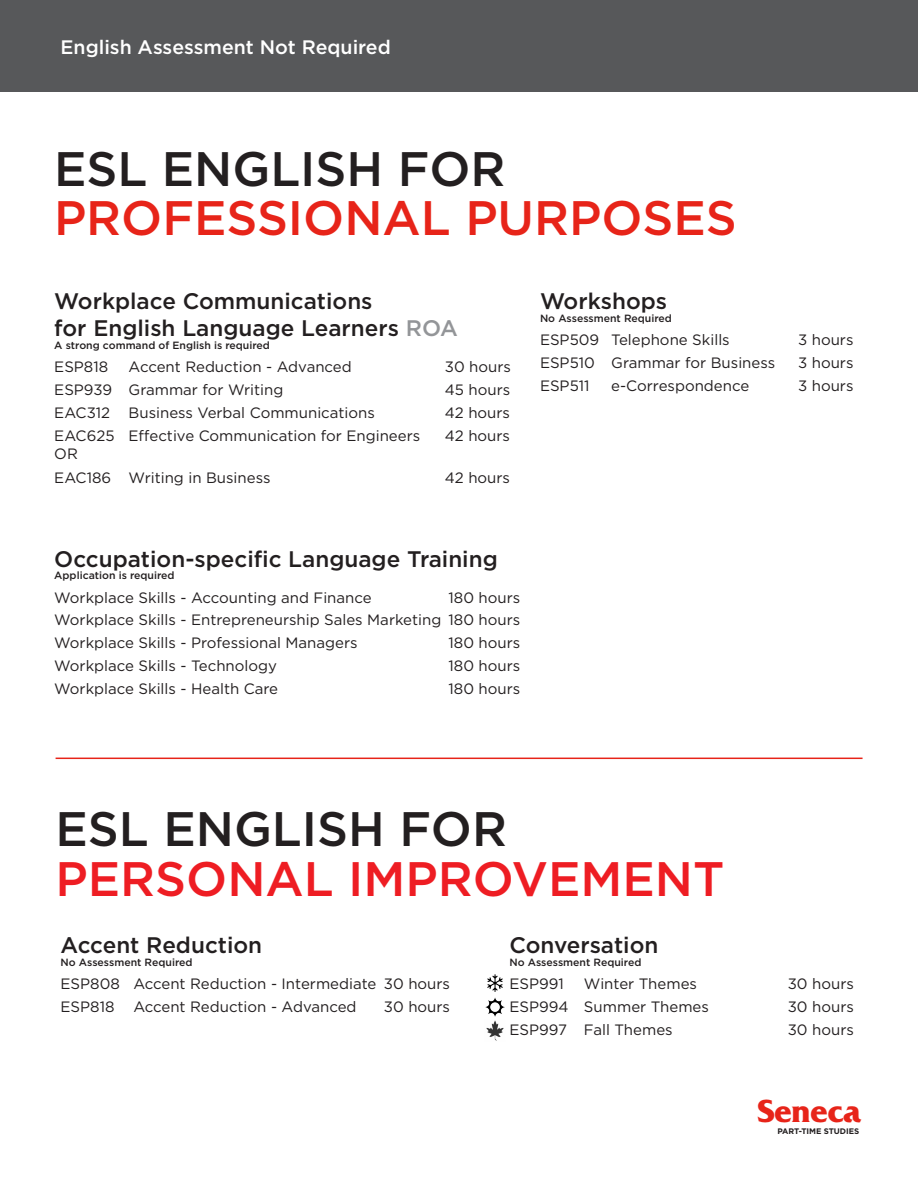
<style>
.page{position:relative;width:918px;height:1188px;background:#fff}
.page>*{position:absolute;margin:0;border:0;box-sizing:border-box;transform-origin:0 0}
.Header_Other_1{font:500 48.45px/49.5px "Gotham";color:#ee1d23}
.Header_Other_1-2{font:500 48.45px "Gotham";color:#e72419}
.Header_Other_1-3{font:500 48.45px "Gotham";color:#231f20}
.t1{font:700 33.3px "Friz Quadrata Std";letter-spacing:-.015em;color:#e72419}
.Header_1{font:500 22.5px/27px "Gotham";color:#231f20}
.Header_2{font:500 19.5px "Gotham";color:#fff}
.Body1{font:15px/18px "Gotham";color:#231f20}
.requirement{font:500 10.5px "Gotham";color:#231f20}
.Header_1-2{font:700 7.95px "Gotham";color:#231f20}
.s1{color:#939598}
.s2{color:#231f20}
</style>
<div class="page">
<img style="left:487px;top:975px;width:16px;height:17px">
<img style="left:485px;top:997px;width:20px;height:20px">
<img style="left:486px;top:1020px;width:18px;height:21px">
<hr style="left:56px;top:758px;width:807px;height:1px;background:#e72419">
<div style="left:0;top:0;width:918px;height:91px;background:#57585a"></div>
<p class="Header_2" style="left:61px;top:34px;width:332px">English Assessment Not Required</p>
<p class="Header_Other_1-3" style="left:54px;top:137px;width:453px">ESL ENGLISH FOR</p>
<p class="Header_Other_1-2" style="left:54px;top:187px;width:684px">PROFESSIONAL PURPOSES</p>
<p class="Header_1" style="left:54px;top:288px;width:405px">Workplace Communications<br>for English Language Learners <span class="s1">ROA</span></p>
<p class="requirement" style="left:54px;top:338px;width:217px">A strong command of English is required</p>
<p class="Body1" style="left:54px;top:358px;width:55px">ESP818</p>
<p class="Body1" style="left:129px;top:358px;width:225px">Accent Reduction - Advanced</p>
<p class="Body1" style="left:445px;top:358px;width:68px">30 hours</p>
<p class="Body1" style="left:54px;top:381px;width:60px">ESP939</p>
<p class="Body1" style="left:129px;top:381px;width:156px">Grammar for Writing</p>
<p class="Body1" style="left:445px;top:381px;width:67px">45 hours</p>
<p class="Body1" style="left:54px;top:403px;width:57px">EAC312</p>
<p class="Body1" style="left:129px;top:403px;width:248px">Business Verbal Communications</p>
<p class="Body1" style="left:445px;top:403px;width:67px">42 hours</p>
<p class="Body1" style="left:54px;top:426px;width:62px">EAC625<br>OR</p>
<p class="Body1" style="left:129px;top:426px;width:293px">Effective Communication for Engineers</p>
<p class="Body1" style="left:445px;top:426px;width:67px">42 hours</p>
<p class="Body1" style="left:54px;top:468px;width:58px">EAC186</p>
<p class="Body1" style="left:129px;top:468px;width:143px">Writing in Business</p>
<p class="Body1" style="left:445px;top:468px;width:67px">42 hours</p>
<p class="Header_1" style="left:540px;top:288px;width:129px">Workshops</p>
<p class="requirement" style="left:540px;top:311px;width:134px">No Assessment Required</p>
<p class="Body1" style="left:540px;top:331px;width:61px">ESP509</p>
<p class="Body1" style="left:611px;top:331px;width:120px">Telephone Skills</p>
<p class="Body1" style="left:798px;top:331px;width:57px">3 hours</p>
<p class="Body1" style="left:540px;top:354px;width:56px">ESP510</p>
<p class="Body1" style="left:611px;top:354px;width:165px">Grammar for Business</p>
<p class="Body1" style="left:798px;top:354px;width:57px">3 hours</p>
<p class="Body1" style="left:540px;top:376px;width:51px">ESP511</p>
<p class="Body1" style="left:611px;top:376px;width:139px">e-Correspondence</p>
<p class="Body1" style="left:798px;top:376px;width:57px">3 hours</p>
<p class="Header_1" style="left:54px;top:545px;width:445px">Occupation-specific Language Training</p>
<p class="requirement" style="left:54px;top:569px;width:122px">Application is required</p>
<p class="Body1" style="left:54px;top:588px;width:319px">Workplace Skills - Accounting and Finance</p>
<p class="Body1" style="left:449px;top:588px;width:73px">180 hours</p>
<p class="Body1" style="left:54px;top:611px;width:389px">Workplace Skills - Entrepreneurship Sales Marketing</p>
<p class="Body1" style="left:449px;top:611px;width:73px">180 hours</p>
<p class="Body1" style="left:54px;top:634px;width:305px">Workplace Skills - Professional Managers</p>
<p class="Body1" style="left:449px;top:634px;width:73px">180 hours</p>
<p class="Body1" style="left:54px;top:656px;width:224px">Workplace Skills - Technology</p>
<p class="Body1" style="left:449px;top:656px;width:73px">180 hours</p>
<p class="Body1" style="left:54px;top:679px;width:225px">Workplace Skills - Health Care</p>
<p class="Body1" style="left:449px;top:679px;width:73px">180 hours</p>
<p class="Header_Other_1" style="left:56px;top:804px;width:670px"><span class="s2">ESL ENGLISH FOR<br></span>PERSONAL IMPROVEMENT</p>
<p class="Header_1" style="left:61px;top:932px;width:203px">Accent Reduction</p>
<p class="requirement" style="left:61px;top:955px;width:134px">No Assessment Required</p>
<p class="Body1" style="left:61px;top:975px;width:61px">ESP808</p>
<p class="Body1" style="left:133px;top:975px;width:244px">Accent Reduction - Intermediate</p>
<p class="Body1" style="left:384px;top:975px;width:68px">30 hours</p>
<p class="Body1" style="left:61px;top:998px;width:55px">ESP818</p>
<p class="Body1" style="left:133px;top:998px;width:225px">Accent Reduction - Advanced</p>
<p class="Body1" style="left:384px;top:998px;width:68px">30 hours</p>
<p class="Header_1" style="left:509px;top:932px;width:151px">Conversation</p>
<p class="requirement" style="left:509px;top:955px;width:134px">No Assessment Required</p>
<p class="Body1" style="left:509px;top:975px;width:56px">ESP991</p>
<p class="Body1" style="left:584px;top:975px;width:115px">Winter Themes</p>
<p class="Body1" style="left:788px;top:975px;width:68px">30 hours</p>
<p class="Body1" style="left:509px;top:998px;width:61px">ESP994</p>
<p class="Body1" style="left:584px;top:998px;width:127px">Summer Themes</p>
<p class="Body1" style="left:788px;top:998px;width:68px">30 hours</p>
<p class="Body1" style="left:509px;top:1020px;width:59px">ESP997</p>
<p class="Body1" style="left:584px;top:1020px;width:90px">Fall Themes</p>
<p class="Body1" style="left:788px;top:1020px;width:68px">30 hours</p>
<p class="t1" style="left:757px;top:1093px;width:105px">Seneca</p>
<p class="Header_1-2" style="left:777px;top:1126px;width:84px">PART-TIME STUDIES</p>
</div>
